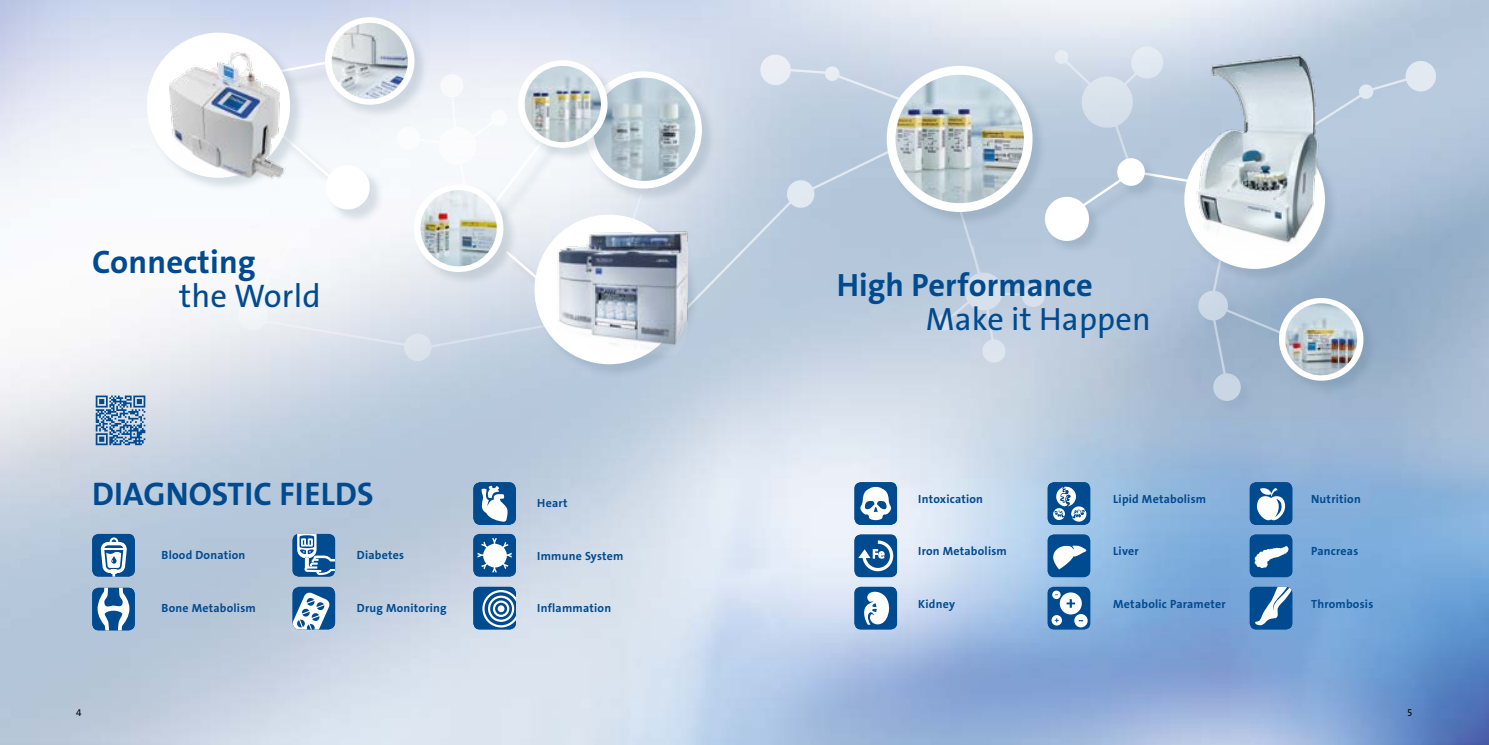
<style>
.page{position:relative;width:1489px;height:745px;background:#fff}
.page>*{position:absolute;margin:0;border:0;box-sizing:border-box;transform-origin:0 0}
.t1{font:32.75px "The Sans LP7 Bld";letter-spacing:.005em;color:#004b8f}
.t2{font:32.75px "The Sans LP5 Plain";letter-spacing:.005em;color:#004b8f}
.t3{font:32.38px "The Sans LP7 Bld";letter-spacing:.005em;color:#004b8f}
.t4{font:32.38px "The Sans LP5 Plain";letter-spacing:.005em;color:#004b8f}
.t5{font:11.88px "The Sans LP7 Bld";letter-spacing:.02em;color:#004b8f}
.t6{font:10px "The Sans LP5 Plain";color:#000}
</style>
<div class="page">
<img style="left:0;top:0;width:1488px;height:744px">
<svg style="left:758px;top:52px;width:162px;height:56px;background:#cbd7e6"></svg>
<svg style="left:654px;top:117px;width:281px;height:223px;background:#bacbdd"></svg>
<svg style="left:235px;top:192px;width:407px;height:170px"></svg>
<div style="left:284px;top:137px;width:71px;height:65px;background:#f7fbfe"></div>
<svg style="left:304px;top:131px;width:38px;height:46px"></svg>
<div style="left:509px;top:254px;width:64px;height:58px;background:#cfd9e5"></div>
<svg style="left:503px;top:249px;width:32px;height:48px"></svg>
<div style="left:486px;top:139px;width:76px;height:95px;background:#f0f3f7"></div>
<div style="left:395px;top:73px;width:132px;height:148px;background:#f5f8fc"></div>
<div style="left:268px;top:55px;width:135px;height:37px;background:#e7eaf3"></div>
<svg style="left:304px;top:49px;width:22px;height:28px"></svg>
<div style="left:326px;top:166px;width:58px;height:58px;background:#4e6e81;opacity:.2"></div>
<div style="left:325px;top:165px;width:45px;height:44px;background:#fff;border-radius:50%"></div>
<div style="left:1198px;top:236px;width:114px;height:179px;background:#a1b7cf"></div>
<div style="left:887px;top:67px;width:159px;height:160px;background:#4e6e81;opacity:.2"></div>
<div style="left:886px;top:66px;width:146px;height:146px;background:#fff;border-radius:50%"></div>
<img style="left:895px;top:75px;width:128px;height:128px;border-radius:64px">
<div style="left:415px;top:185px;width:102px;height:101px;background:#4e6e81;opacity:.2"></div>
<div style="left:414px;top:184px;width:89px;height:88px;background:#fff;border-radius:50%"></div>
<img style="left:420px;top:190px;width:76px;height:76px;border-radius:38px">
<div style="left:326px;top:18px;width:102px;height:101px;background:#4e6e81;opacity:.2"></div>
<div style="left:325px;top:17px;width:89px;height:88px;background:#fff;border-radius:50%"></div>
<img style="left:332px;top:23px;width:76px;height:76px;border-radius:38px">
<div style="left:535px;top:215px;width:163px;height:163px;background:#4e6e81;opacity:.2"></div>
<div style="left:534px;top:214px;width:150px;height:150px;background:#fff;border-radius:50%"></div>
<img style="left:545px;top:220px;width:158px;height:146px">
<div style="left:148px;top:33px;width:156px;height:159px;background:#4e6e81;opacity:.2"></div>
<div style="left:147px;top:33px;width:143px;height:145px;background:#fff;border-radius:50%"></div>
<img style="left:169px;top:53px;width:117px;height:147px">
<div style="left:585px;top:72px;width:130px;height:130px;background:#4e6e81;opacity:.2"></div>
<div style="left:585px;top:71px;width:117px;height:117px;background:#fff;border-radius:50%"></div>
<img style="left:593px;top:78px;width:102px;height:103px">
<div style="left:519px;top:61px;width:102px;height:101px;background:#4e6e81;opacity:.2"></div>
<div style="left:518px;top:60px;width:89px;height:88px;background:#fff;border-radius:50%"></div>
<img style="left:524px;top:66px;width:77px;height:76px;border-radius:38px">
<svg style="left:935px;top:45px;width:502px;height:357px;background:#b9c9d9"></svg>
<img style="left:1282px;top:303px;width:77px;height:73px">
<svg style="left:473px;top:586px;width:43px;height:43px"></svg>
<div style="left:497px;top:605px;width:7px;height:6px;background:#fff;border-radius:50%"></div>
<svg style="left:473px;top:482px;width:43px;height:42px"></svg>
<svg style="left:92px;top:533px;width:43px;height:43px"></svg>
<svg style="left:292px;top:586px;width:43px;height:43px"></svg>
<svg style="left:473px;top:533px;width:43px;height:43px"></svg>
<svg style="left:92px;top:587px;width:43px;height:43px"></svg>
<svg style="left:292px;top:533px;width:43px;height:43px"></svg>
<svg style="left:854px;top:586px;width:43px;height:43px"></svg>
<svg style="left:854px;top:534px;width:43px;height:43px;background:#3570a6"></svg>
<svg style="left:854px;top:482px;width:43px;height:42px"></svg>
<svg style="left:1047px;top:586px;width:43px;height:43px"></svg>
<svg style="left:1047px;top:534px;width:43px;height:43px"></svg>
<svg style="left:1047px;top:482px;width:43px;height:42px"></svg>
<svg style="left:1249px;top:534px;width:43px;height:43px"></svg>
<svg style="left:1249px;top:482px;width:43px;height:42px"></svg>
<svg style="left:1249px;top:586px;width:43px;height:43px"></svg>
<svg style="left:96px;top:395px;width:49px;height:50px;background:#6891b9"></svg>
<h1 class="t1" style="left:92px;top:240px;width:165px">Connecting</h1>
<h1 class="t2" style="left:179px;top:275px;width:143px">the World</h1>
<h1 class="t1" style="left:92px;top:472px;width:283px">DIAGNOSTIC FIELDS</h1>
<p class="t5" style="left:161px;top:547px;width:85px">Blood Donation</p>
<p class="t5" style="left:161px;top:600px;width:96px">Bone Metabolism</p>
<p class="t5" style="left:357px;top:547px;width:49px">Diabetes</p>
<p class="t5" style="left:357px;top:600px;width:91px">Drug Monitoring</p>
<p class="t5" style="left:537px;top:495px;width:32px">Heart</p>
<p class="t5" style="left:537px;top:547px;width:88px">Immune System</p>
<p class="t5" style="left:537px;top:600px;width:75px">Inflammation</p>
<h2 class="t3" style="left:836px;top:264px;width:258px">High Performance</h2>
<h2 class="t4" style="left:925px;top:298px;width:226px">Make it Happen</h2>
<p class="t5" style="left:918px;top:490px;width:66px">Intoxication</p>
<p class="t5" style="left:1113px;top:490px;width:94px">Lipid Metabolism</p>
<p class="t5" style="left:1310px;top:490px;width:51px">Nutrition</p>
<p class="t5" style="left:918px;top:543px;width:90px">Iron Metabolism</p>
<p class="t5" style="left:1113px;top:543px;width:27px">Liver</p>
<p class="t5" style="left:1310px;top:543px;width:49px">Pancreas</p>
<p class="t5" style="left:918px;top:595px;width:38px">Kidney</p>
<p class="t5" style="left:1113px;top:595px;width:114px">Metabolic Parameter</p>
<p class="t5" style="left:1310px;top:595px;width:64px">Thrombosis</p>
<p class="t6" style="left:76px;top:706px;width:7px">4</p>
<p class="t6" style="left:1407px;top:706px;width:6px">5</p>
</div>
